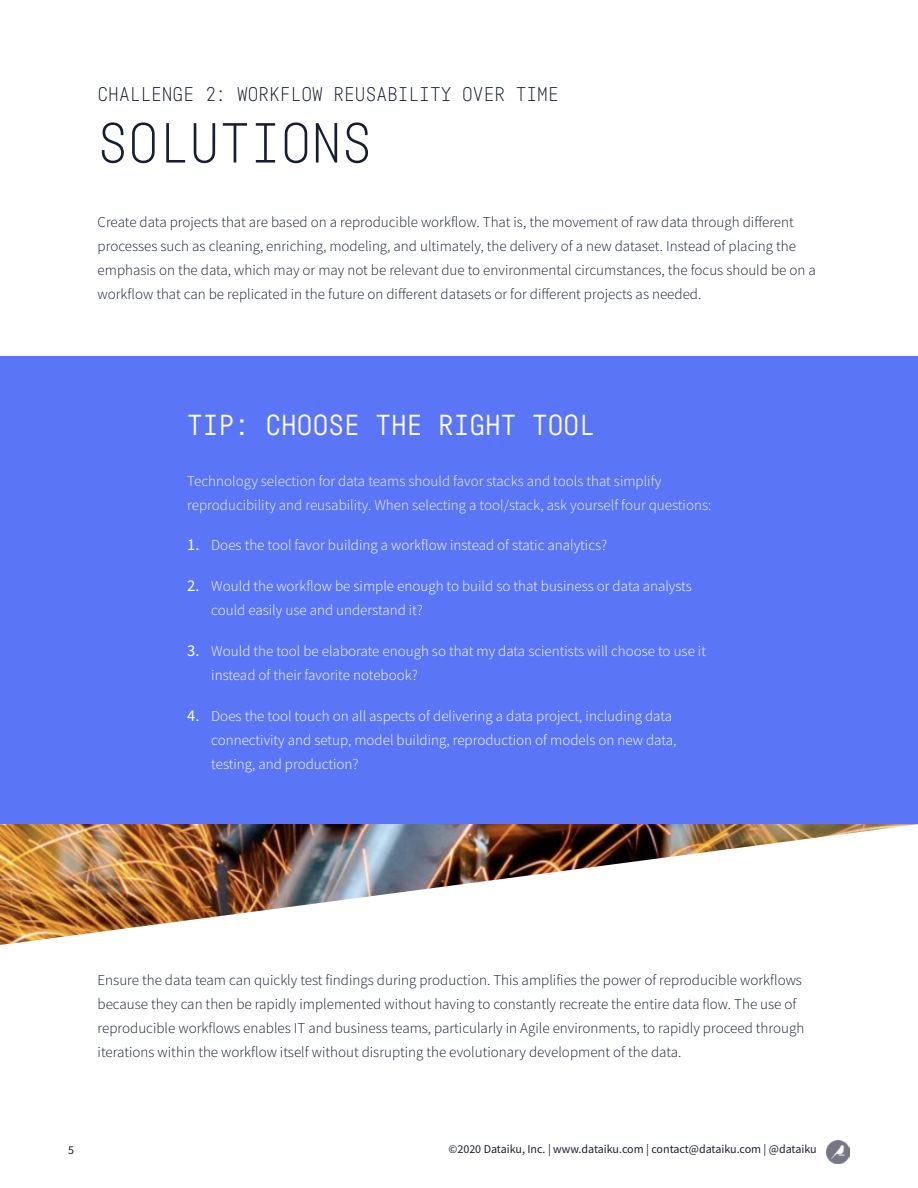
<style>
.page{position:relative;width:918px;height:1188px;background:#fff}
.page>*{position:absolute;margin:0;border:0;box-sizing:border-box;transform-origin:0 0}
.t1{font:300 55.5px "Fabrikat Mono";color:#171e32}
.Subtitle{font:28.5px "Fabrikat Mono";color:#fff}
.t2{font:300 19.5px "Fabrikat Mono";color:#171e32}
.Body_Copy{font:300 15px/24px "Source Sans Pro";color:#171e32}
.t3{font:300 15px/24px "Source Sans Pro";color:#fff}
.Body_Copy-2{font:300 15px/24px "Source Sans Pro";color:#f5f5f5}
.t4{font:12px "Source Sans Pro";color:#1b2031}
.s1{font-weight:400;font-size:16.5px}
</style>
<div class="page">
<img style="left:827px;top:1141px;width:23px;height:23px">
<img style="left:0;top:823px;width:918px;height:122px">
<div style="left:0;top:356px;width:918px;height:467px;background:#5a75f6"></div>
<p class="t2" style="left:98px;top:82px;width:463px">CHALLENGE 2: WORKFLOW REUSABILITY OVER TIME</p>
<p class="t1" style="left:98px;top:110px;width:276px">SOLUTIONS</p>
<p class="Body_Copy" style="left:98px;top:210px;width:720px">Create data projects that are based on a reproducible workflow. That is, the movement of raw data through different processes such as cleaning, enriching, modeling, and ultimately, the delivery of a new dataset. Instead of placing the emphasis on the data, which may or may not be relevant due to environmental circumstances, the focus should be on a workflow that can be replicated in the future on different datasets or for different projects as needed.</p>
<p class="Subtitle" style="left:187px;top:408px;width:409px">TIP: CHOOSE THE RIGHT TOOL</p>
<p class="Body_Copy-2" style="left:187px;top:469px;width:526px">Technology selection for data teams should favor stacks and tools that simplify reproducibility and reusability. When selecting a tool/stack, ask yourself four questions:</p>
<p class="t3" style="left:187px;top:533px;width:421px"><span class="s1">1.</span> Does the tool favor building a workflow instead of static analytics?</p>
<p class="t3" style="left:211px;top:574px;width:482px;text-indent:-24px"><span class="s1">2.</span> Would the workflow be simple enough to build so that business or data analysts could easily use and understand it?</p>
<p class="t3" style="left:211px;top:639px;width:496px;text-indent:-24px"><span class="s1">3.</span> Would the tool be elaborate enough so that my data scientists will choose to use it instead of their favorite notebook?</p>
<p class="t3" style="left:211px;top:704px;width:467px;text-indent:-24px"><span class="s1">4.</span> Does the tool touch on all aspects of delivering a data project, including data connectivity and setup, model building, reproduction of models on new data, testing, and production?</p>
<p class="Body_Copy" style="left:98px;top:968px;width:708px">Ensure the data team can quickly test findings during production. This amplifies the power of reproducible workflows because they can then be rapidly implemented without having to constantly recreate the entire data flow. The use of reproducible workflows enables IT and business teams, particularly in Agile environments, to rapidly proceed through iterations within the workflow itself without disrupting the evolutionary development of the data.</p>
<p class="t4" style="left:68px;top:1142px;width:7px">5</p>
<p class="t4" style="left:449px;top:1141px;width:370px">©2020 Dataiku, Inc. | www.dataiku.com | contact@dataiku.com | @dataiku</p>
</div>
